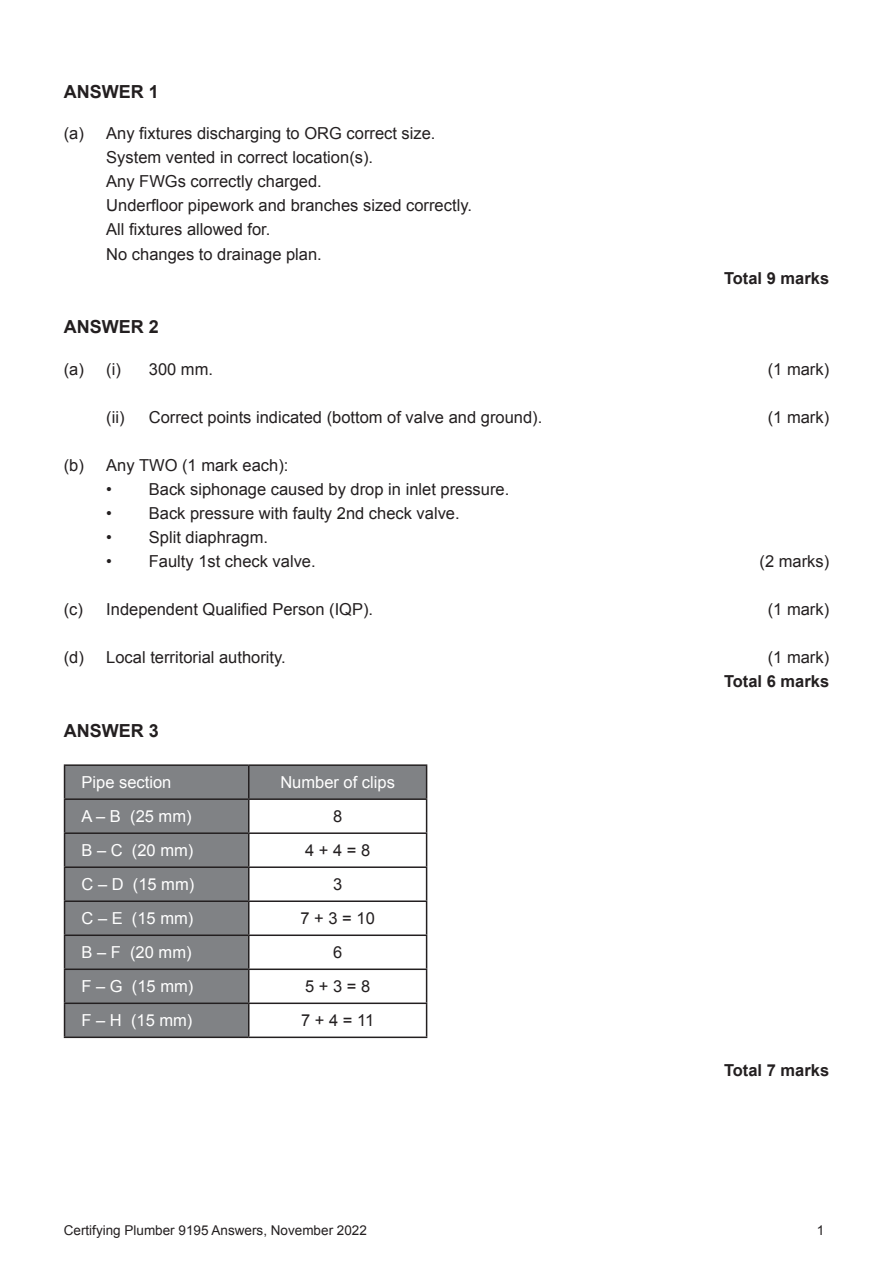
<style>
.page{position:relative;width:893px;height:1263px;background:#fff}
.page>*{position:absolute;margin:0;border:0;box-sizing:border-box;transform-origin:0 0}
.t1{font:700 18px "Arial";color:#231f20}
.t2{font:16.5px/24px "Arial";color:#231f20}
.t3{font:16.5px "Arial";color:#fff}
.t4{font:700 16.5px "Arial";color:#231f20}
.t5{font:13.5px "Arial";color:#231f20}
</style>
<div class="page">
<svg style="left:65px;top:766px;width:361px;height:270px;fill:#808285"></svg>
<hr style="left:426px;top:766px;width:1px;height:32px;background:#231f20">
<hr style="left:248px;top:800px;width:1px;height:32px;background:#231f20">
<hr style="left:426px;top:800px;width:1px;height:32px;background:#231f20">
<hr style="left:248px;top:834px;width:1px;height:32px;background:#231f20">
<hr style="left:426px;top:834px;width:1px;height:32px;background:#231f20">
<hr style="left:248px;top:868px;width:1px;height:32px;background:#231f20">
<hr style="left:426px;top:868px;width:1px;height:32px;background:#231f20">
<hr style="left:248px;top:902px;width:1px;height:32px;background:#231f20">
<hr style="left:426px;top:902px;width:1px;height:32px;background:#231f20">
<hr style="left:248px;top:936px;width:1px;height:32px;background:#231f20">
<hr style="left:426px;top:936px;width:1px;height:32px;background:#231f20">
<hr style="left:248px;top:970px;width:1px;height:32px;background:#231f20">
<hr style="left:426px;top:970px;width:1px;height:32px;background:#231f20">
<hr style="left:248px;top:1004px;width:1px;height:32px;background:#231f20">
<hr style="left:426px;top:1004px;width:1px;height:32px;background:#231f20">
<hr style="left:64px;top:764px;width:185px;height:2px;background:#231f20">
<hr style="left:64px;top:766px;width:1px;height:32px;background:#231f20">
<hr style="left:249px;top:764px;width:178px;height:2px;background:#231f20">
<hr style="left:248px;top:766px;width:1px;height:32px;background:#231f20">
<hr style="left:64px;top:798px;width:185px;height:2px;background:#231f20">
<hr style="left:64px;top:800px;width:1px;height:32px;background:#231f20">
<hr style="left:249px;top:798px;width:178px;height:2px;background:#231f20">
<hr style="left:64px;top:832px;width:185px;height:2px;background:#231f20">
<hr style="left:64px;top:834px;width:1px;height:32px;background:#231f20">
<hr style="left:249px;top:832px;width:178px;height:2px;background:#231f20">
<hr style="left:64px;top:866px;width:185px;height:2px;background:#231f20">
<hr style="left:64px;top:868px;width:1px;height:32px;background:#231f20">
<hr style="left:249px;top:866px;width:178px;height:2px;background:#231f20">
<hr style="left:64px;top:900px;width:185px;height:2px;background:#231f20">
<hr style="left:64px;top:902px;width:1px;height:32px;background:#231f20">
<hr style="left:249px;top:900px;width:178px;height:2px;background:#231f20">
<hr style="left:64px;top:934px;width:185px;height:2px;background:#231f20">
<hr style="left:64px;top:936px;width:1px;height:32px;background:#231f20">
<hr style="left:249px;top:934px;width:178px;height:2px;background:#231f20">
<hr style="left:64px;top:968px;width:185px;height:2px;background:#231f20">
<hr style="left:64px;top:970px;width:1px;height:32px;background:#231f20">
<hr style="left:249px;top:968px;width:178px;height:2px;background:#231f20">
<hr style="left:64px;top:1002px;width:185px;height:2px;background:#231f20">
<hr style="left:64px;top:1004px;width:1px;height:32px;background:#231f20">
<hr style="left:249px;top:1002px;width:178px;height:2px;background:#231f20">
<hr style="left:64px;top:1036px;width:185px;height:2px;background:#231f20">
<hr style="left:249px;top:1036px;width:178px;height:2px;background:#231f20">
<p class="t1" style="left:64px;top:81px;width:97px">ANSWER 1</p>
<p class="t2" style="left:106px;top:121px;width:367px;text-indent:-43px">(a) Any fixtures discharging to ORG correct size.<br>System vented in correct location(s).<br>Any FWGs correctly charged.<br>Underfloor pipework and branches sized correctly.<br>All fixtures allowed for.<br>No changes to drainage plan.</p>
<p class="t4" style="left:724px;top:268px;width:107px">Total 9 marks</p>
<p class="t1" style="left:64px;top:316px;width:97px">ANSWER 2</p>
<p class="t2" style="left:64px;top:357px;width:59px">(a) (i)</p>
<p class="t2" style="left:149px;top:357px;width:66px">300 mm.</p>
<p class="t2" style="left:768px;top:357px;width:63px">(1 mark)</p>
<p class="t2" style="left:106px;top:405px;width:20px">(ii)</p>
<p class="t2" style="left:149px;top:405px;width:395px">Correct points indicated (bottom of valve and ground).</p>
<p class="t2" style="left:768px;top:405px;width:63px">(1 mark)</p>
<p class="t2" style="left:64px;top:453px;width:226px">(b) Any TWO (1 mark each):</p>
<p class="t2" style="left:106px;top:477px;width:404px">• Back siphonage caused by drop in inlet pressure.</p>
<p class="t2" style="left:106px;top:501px;width:355px">• Back pressure with faulty 2nd check valve.</p>
<p class="t2" style="left:106px;top:525px;width:163px">• Split diaphragm.</p>
<p class="t2" style="left:106px;top:549px;width:211px">• Faulty 1st check valve.</p>
<p class="t2" style="left:759px;top:549px;width:71px">(2 marks)</p>
<p class="t2" style="left:64px;top:597px;width:311px">(c) Independent Qualified Person (IQP).</p>
<p class="t2" style="left:768px;top:597px;width:63px">(1 mark)</p>
<p class="t2" style="left:64px;top:645px;width:223px">(d) Local territorial authority.</p>
<p class="t2" style="left:768px;top:645px;width:63px">(1 mark)</p>
<p class="t4" style="left:724px;top:672px;width:107px">Total 6 marks</p>
<p class="t1" style="left:64px;top:720px;width:97px">ANSWER 3</p>
<p class="t3" style="left:82px;top:773px;width:91px">Pipe section</p>
<p class="t3" style="left:280px;top:773px;width:116px">Number of clips</p>
<p class="t3" style="left:82px;top:807px;width:112px">A – B (25 mm)</p>
<p class="t2" style="left:333px;top:804px;width:11px">8</p>
<p class="t3" style="left:82px;top:841px;width:113px">B – C (20 mm)</p>
<p class="t2" style="left:305px;top:838px;width:67px">4 + 4 = 8</p>
<p class="t3" style="left:82px;top:875px;width:114px">C – D (15 mm)</p>
<p class="t2" style="left:333px;top:872px;width:11px">3</p>
<p class="t3" style="left:82px;top:909px;width:113px">C – E (15 mm)</p>
<p class="t2" style="left:300px;top:906px;width:76px">7 + 3 = 10</p>
<p class="t3" style="left:82px;top:943px;width:112px">B – F (20 mm)</p>
<p class="t2" style="left:333px;top:940px;width:11px">6</p>
<p class="t3" style="left:82px;top:977px;width:113px">F – G (15 mm)</p>
<p class="t2" style="left:305px;top:974px;width:67px">5 + 3 = 8</p>
<p class="t3" style="left:82px;top:1011px;width:112px">F – H (15 mm)</p>
<p class="t2" style="left:301px;top:1008px;width:75px">7 + 4 = 11</p>
<p class="t4" style="left:724px;top:1060px;width:107px">Total 7 marks</p>
<p class="t5" style="left:64px;top:1222px;width:305px">Certifying Plumber 9195 Answers, November 2022</p>
<p class="t5" style="left:817px;top:1222px;width:9px">1</p>
</div>
